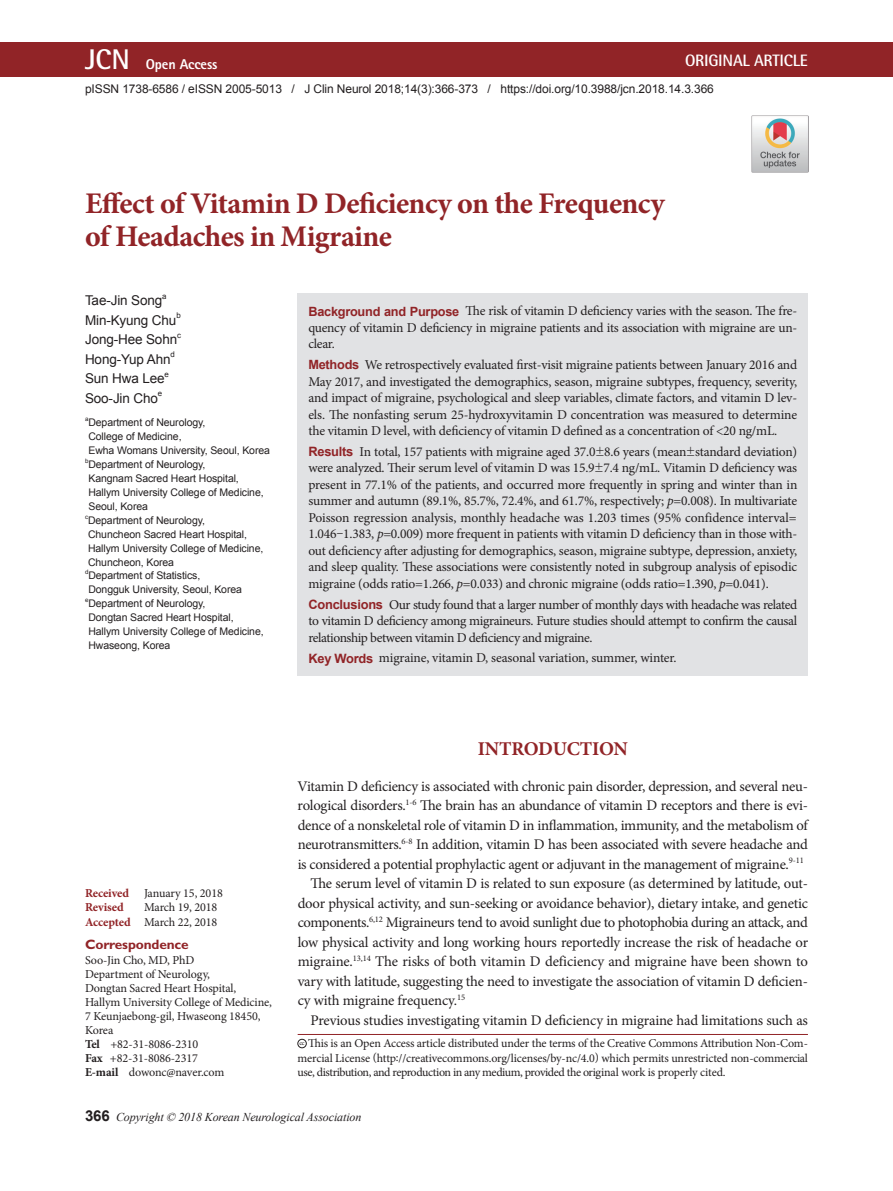
<style>
.page{position:relative;width:893px;height:1191px;background:#fff}
.page>*{position:absolute;margin:0;border:0;box-sizing:border-box;transform-origin:0 0}
.t1{font:700 30px/33px "Minion Pro";letter-spacing:-.02em;color:#912427}
.t2{font:700 19.5px "Minion Pro";letter-spacing:-.01em;color:#912427}
.t3{font:700 16.5px "Rotis Semi Sans Std";letter-spacing:-.015em;color:#fff}
.t4{font:14.7px "Minion Pro";letter-spacing:-.02em;color:#231f20}
.t5{font:800 14.25px "Rotis Sans Serif Std";letter-spacing:-.01em;color:#fff}
.t6{font:700 13.65px "Gill Sans Std";letter-spacing:-.01em;color:#912427}
.t7{font:13.5px/16.5px "Minion Pro";letter-spacing:-.02em;color:#231f20;text-align:justify}
.t8{font:13.5px "Arial";letter-spacing:-.01em;color:#231f20}
.t9{font:12.15px/14px "Minion Pro";letter-spacing:-.01em;color:#231f20;text-align:right}
.t10{font:700 12.15px/14.4px "Minion Pro";color:#912427}
.t11{font:12px/14.4px "Minion Pro";letter-spacing:-.03em;color:#231f20;text-align:justify}
.t12{font:12px "Arial";letter-spacing:-.01em;color:#231f20}
.t13{font:italic 12px "Times New Roman";letter-spacing:-.01em;color:#231f20}
.t14{font:10.5px/14px "Arial";letter-spacing:-.01em;color:#231f20}
.t15{font:7.8px "Arial";color:#231f20}
.t16{font:6.15px "Arial";color:#231f20}
.s1{font-family:"Rotis Semi Sans Std";font-weight:700;font-size:28.5px}
.s2{font-family:"Arial";font-weight:700;font-size:12.75px;color:#912427}
.s3{font-family:"Arial";font-weight:700;font-size:12.9px;color:#912427}
.s4{font-family:"Garamond";font-size:13.65px}
.s5{font-style:italic}
.s6{font-weight:400;color:#231f20}
.s7{font-weight:700;color:#912427}
.s8{font-weight:700}
.s9{font-family:"Arial";font-weight:700;font-style:normal;font-size:15px}
</style>
<div class="page">
<div style="left:298px;top:293px;width:510px;height:382px;background:#e1e2e4"></div>
<hr style="left:298px;top:1034px;width:510px;height:1px;background:#912427">
<div style="left:298px;top:1039px;width:8px;height:9px;border:1px solid #231f20;border-radius:50%"></div>
<div style="left:0;top:43px;width:893px;height:34px;background:#912427"></div>
<img style="left:751px;top:115px;width:57px;height:58px">
<p class="t5" style="left:85px;top:55px;width:134px"><span class="s1">JCN</span> Open Access</p>
<p class="t3" style="left:685px;top:50px;width:124px">ORIGINAL ARTICLE</p>
<p class="t12" style="left:85px;top:81px;width:630px">pISSN 1738-6586 / eISSN 2005-5013 / J Clin Neurol 2018;14(3):366-373 / https://doi.org/10.3988/jcn.2018.14.3.366</p>
<h1 class="t1" style="left:85px;top:186px;width:581px">Effect of Vitamin D Deficiency on the Frequency of Headaches in Migraine</h1>
<p class="t8" style="left:85px;top:291px;width:79px">Tae-Jin Song</p>
<p class="t15" style="left:162px;top:291px;width:6px">a</p>
<p class="t8" style="left:85px;top:311px;width:93px">Min-Kyung Chu</p>
<p class="t15" style="left:176px;top:310px;width:6px">b</p>
<p class="t8" style="left:85px;top:330px;width:94px">Jong-Hee Sohn</p>
<p class="t15" style="left:177px;top:330px;width:5px">c</p>
<p class="t8" style="left:85px;top:350px;width:87px">Hong-Yup Ahn</p>
<p class="t15" style="left:170px;top:349px;width:6px">d</p>
<p class="t8" style="left:85px;top:369px;width:81px">Sun Hwa Lee</p>
<p class="t15" style="left:165px;top:369px;width:6px">e</p>
<p class="t8" style="left:85px;top:389px;width:74px">Soo-Jin Cho</p>
<p class="t15" style="left:158px;top:388px;width:6px">e</p>
<p class="t16" style="left:85px;top:415px;width:5px">a</p>
<p class="t14" style="left:88px;top:415px;width:183px">Department of Neurology,<br>College of Medicine,<br>Ewha Womans University, Seoul, Korea</p>
<p class="t16" style="left:85px;top:456px;width:5px">b</p>
<p class="t14" style="left:88px;top:457px;width:177px">Department of Neurology,<br>Kangnam Sacred Heart Hospital,<br>Hallym University College of Medicine,<br>Seoul, Korea</p>
<p class="t16" style="left:85px;top:512px;width:5px">c</p>
<p class="t14" style="left:88px;top:513px;width:177px">Department of Neurology,<br>Chuncheon Sacred Heart Hospital,<br>Hallym University College of Medicine,<br>Chuncheon, Korea</p>
<p class="t16" style="left:85px;top:568px;width:5px">d</p>
<p class="t14" style="left:88px;top:569px;width:155px">Department of Statistics,<br>Dongguk University, Seoul, Korea</p>
<p class="t16" style="left:85px;top:596px;width:5px">e</p>
<p class="t14" style="left:88px;top:597px;width:177px">Department of Neurology,<br>Dongtan Sacred Heart Hospital,<br>Hallym University College of Medicine,<br>Hwaseong, Korea</p>
<p class="t7" style="left:308px;top:303px;width:490px"><span class="s2">Background and Purpose</span> The risk of vitamin D deficiency varies with the season. The fre&shy;quency of vitamin D deficiency in migraine patients and its association with migraine are un&shy;clear.</p>
<p class="t7" style="left:308px;top:356px;width:490px"><span class="s2">Methods</span> We retrospectively evaluated first-visit migraine patients between January 2016 and May 2017, and investigated the demographics, season, migraine subtypes, frequency, severity, and impact of migraine, psychological and sleep variables, climate factors, and vitamin D lev&shy;els. The nonfasting serum 25-hydroxyvitamin D concentration was measured to determine the vitamin D level, with deficiency of vitamin D defined as a concentration of &lt;20 ng/mL.</p>
<p class="t7" style="left:308px;top:443px;width:490px"><span class="s3">Results</span> In total, 157 patients with migraine aged 37.0<span class="s4">±</span>8.6 years (mean<span class="s4">±</span>standard deviation) were analyzed. Their serum level of vitamin D was 15.9<span class="s4">±</span>7.4 ng/mL. Vitamin D deficiency was present in 77.1% of the patients, and occurred more frequently in spring and winter than in summer and autumn (89.1%, 85.7%, 72.4%, and 61.7%, respectively; <span class="s5">p</span>=0.008). In multivariate Poisson regression analysis, monthly headache was 1.203 times (95% confidence interval= 1.046–1.383, <span class="s5">p</span>=0.009) more frequent in patients with vitamin D deficiency than in those with&shy;out deficiency after adjusting for demographics, season, migraine subtype, depression, anxiety, and sleep quality. These associations were consistently noted in subgroup analysis of episodic migraine (odds ratio=1.266, <span class="s5">p</span>=0.033) and chronic migraine (odds ratio=1.390, <span class="s5">p</span>=0.041).</p>
<p class="t7" style="left:308px;top:596px;width:490px"><span class="s3">Conclusions</span> Our study found that a larger number of monthly days with headache was related to vitamin D deficiency among migraineurs. Future studies should attempt to confirm the causal relationship between vitamin D deficiency and migraine.</p>
<p class="t7" style="left:308px;top:650px;width:370px"><span class="s3">Key Words</span> migraine, vitamin D, seasonal variation, summer, winter.</p>
<p class="t10" style="left:85px;top:885px;width:139px">Received <span class="s6">January 15, 2018<br></span>Revised</p>
<p class="t9" style="left:85px;top:900px;width:134px;line-height:15.1px">March 19, 2018<br><span class="s7">Accepted</span> March 22, 2018</p>
<p class="t6" style="left:85px;top:936px;width:105px">Correspondence</p>
<p class="t9" style="left:85px;top:953px;width:188px;text-align:left">Soo-Jin Cho, MD, PhD<br>Department of Neurology,<br>Dongtan Sacred Heart Hospital,<br>Hallym University College of Medicine,<br>7 Keunjaebong-gil, Hwaseong 18450,<br>Korea<br><span class="s8">Tel</span> +82-31-8086-2310<br><span class="s8">Fax</span> +82-31-8086-2317<br><span class="s8">E-mail</span> dowonc@naver.com</p>
<h2 class="t2" style="left:478px;top:735px;width:152px">INTRODUCTION</h2>
<p class="t4" style="left:298px;top:776px;width:512px">Vitamin D deficiency is associated with chronic pain disorder, depression, and several neu-</p>
<p class="t4" style="left:298px;top:795px;width:512px">rological disorders.<sup>1-6</sup> The brain has an abundance of vitamin D receptors and there is evi-</p>
<p class="t4" style="left:298px;top:815px;width:512px">dence of a nonskeletal role of vitamin D in inflammation, immunity, and the metabolism of</p>
<p class="t4" style="left:298px;top:834px;width:512px">neurotransmitters.<sup>6-8</sup> In addition, vitamin D has been associated with severe headache and</p>
<p class="t4" style="left:298px;top:854px;width:508px">is considered a potential prophylactic agent or adjuvant in the management of migraine.<sup>9-11</sup></p>
<p class="t4" style="left:310px;top:873px;width:499px">The serum level of vitamin D is related to sun exposure (as determined by latitude, out-</p>
<p class="t4" style="left:298px;top:893px;width:512px">door physical activity, and sun-seeking or avoidance behavior), dietary intake, and genetic</p>
<p class="t4" style="left:298px;top:912px;width:512px">components.<sup>6,12</sup> Migraineurs tend to avoid sunlight due to photophobia during an attack, and</p>
<p class="t4" style="left:298px;top:932px;width:512px">low physical activity and long working hours reportedly increase the risk of headache or</p>
<p class="t4" style="left:298px;top:951px;width:512px">migraine.<sup>13,14</sup> The risks of both vitamin D deficiency and migraine have been shown to</p>
<p class="t4" style="left:298px;top:971px;width:512px">vary with latitude, suggesting the need to investigate the association of vitamin D deficien-</p>
<p class="t4" style="left:298px;top:990px;width:169px">cy with migraine frequency.<sup>15</sup></p>
<p class="t4" style="left:310px;top:1010px;width:499px">Previous studies investigating vitamin D deficiency in migraine had limitations such as</p>
<p class="t11" style="left:298px;top:1036px;width:512px"><sup>cc</sup> This is an Open Access article distributed under the terms of the Creative Commons Attribution Non-Com&shy;mercial License (http://creativecommons.org/licenses/by-nc/4.0) which permits unrestricted non-commercial use, distribution, and reproduction in any medium, provided the original work is properly cited.</p>
<p class="t13" style="left:85px;top:1108px;width:278px"><span class="s9">366</span> Copyright © 2018 Korean Neurological Association</p>
</div>
